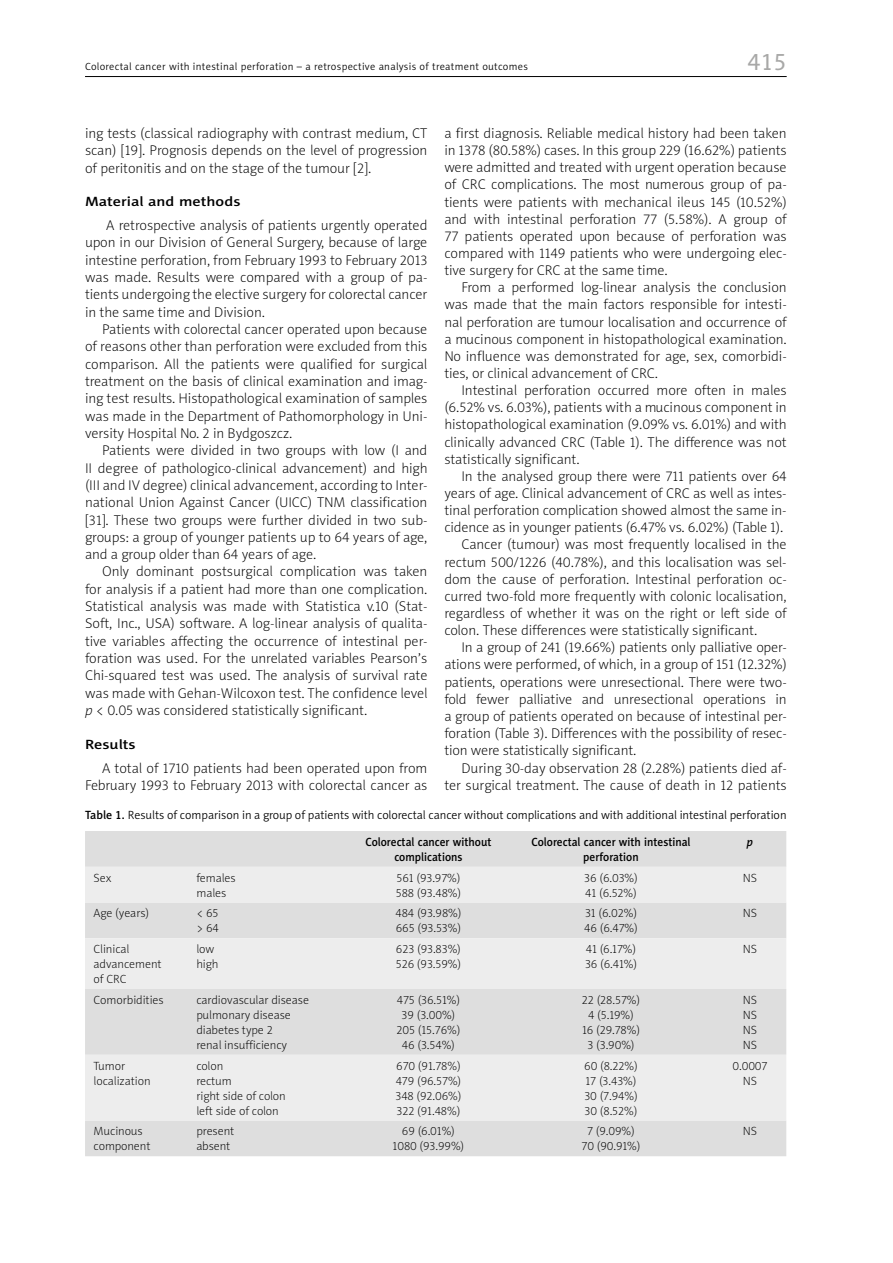
<style>
.page{position:relative;width:893px;height:1263px;background:#fff}
.page>*{position:absolute;margin:0;border:0;box-sizing:border-box;transform-origin:0 0}
.t1{font:24px "Naomi Sans EFN";color:#a8a8a7}
.t2{font:14.25px/17.2px "Naomi Sans EFN Thin";color:#000;text-align:justify}
.t3{font:13.5px "Naomi Sans EFN Medium";color:#000;scale:1.2 1}
.t4{font:12px/15px "Naomi Sans EFN Thin";color:#000}
.t5{font:12px "Naomi Sans EFN Light";color:#000}
.t6{font:12px/15px "Naomi Sans EFN Medium";color:#000;text-align:center;scale:.95 1}
.t7{font:italic 12px "Naomi Sans EFN Medium";color:#000;scale:.95 1}
.t8{font:10.5px "Naomi Sans EFN Light";letter-spacing:.03em;color:#000}
.s1{font-style:italic}
.s2{font-family:"Naomi Sans EFN Medium"}
</style>
<div class="page">
<hr style="left:85px;top:76px;width:702px;height:1px;background:#000">
<div style="left:85px;top:831px;width:701px;height:325px;background:#dedede"></div>
<svg style="left:85px;top:867px;width:701px;height:253px;background:#e7e7e7"></svg>
<p class="t8" style="left:85px;top:61px;width:444px">Colorectal cancer with intestinal perforation – a retrospective analysis of treatment outcomes</p>
<h1 class="t1" style="left:747px;top:47px;width:41px">415</h1>
<p class="t2" style="left:85px;top:125px;width:344px">ing tests (classical radiography with contrast medium, CT scan) [19]. Prognosis depends on the level of progression of peritonitis and on the stage of the tumour [2].</p>
<p class="t3" style="left:85px;top:194px;width:131px">Material and methods</p>
<p class="t2" style="left:85px;top:217px;width:344px;text-indent:21px">A retrospective analysis of patients urgently operated upon in our Division of General Surgery, because of large intestine perforation, from February 1993 to February 2013 was made. Results were compared with a group of pa&shy;tients undergoing the elective surgery for colorectal cancer in the same time and Division.</p>
<p class="t2" style="left:85px;top:321px;width:344px;text-indent:17px">Patients with colorectal cancer operated upon because of reasons other than perforation were excluded from this comparison. All the patients were qualified for surgical treatment on the basis of clinical examination and imag&shy;ing test results. Histopathological examination of samples was made in the Department of Pathomorphology in Uni&shy;versity Hospital No. 2 in Bydgoszcz.</p>
<p class="t2" style="left:85px;top:442px;width:344px;text-indent:17px">Patients were divided in two groups with low (I and II degree of pathologico-clinical advancement) and high (III and IV degree) clinical advancement, according to Inter&shy;national Union Against Cancer (UICC) TNM classification [31]. These two groups were further divided in two sub&shy;groups: a group of younger patients up to 64 years of age, and a group older than 64 years of age.</p>
<p class="t2" style="left:85px;top:563px;width:344px;text-indent:17px">Only dominant postsurgical complication was taken for analysis if a patient had more than one complication.<br>Statistical analysis was made with Statistica v.10 (Stat-Soft, Inc., USA) software. A log-linear analysis of qualita&shy;tive variables affecting the occurrence of intestinal per&shy;foration was used. For the unrelated variables Pearson’s Chi-squared test was used. The analysis of survival rate was made with Gehan-Wilcoxon test. The confidence level <span class="s1">p</span> &lt; 0.05 was considered statistically significant.</p>
<p class="t3" style="left:85px;top:736px;width:44px">Results</p>
<p class="t2" style="left:85px;top:759px;width:344px;text-align:right">A total of 1710 patients had been operated upon from<br>February 1993 to February 2013 with colorectal cancer as</p>
<p class="t2" style="left:444px;top:125px;width:344px">a first diagnosis. Reliable medical history had been taken in 1378 (80.58%) cases. In this group 229 (16.62%) patients were admitted and treated with urgent operation because of CRC complications. The most numerous group of pa&shy;tients were patients with mechanical ileus 145 (10.52%) and with intestinal perforation 77 (5.58%). A group of 77 patients operated upon because of perforation was compared with 1149 patients who were undergoing elec&shy;tive surgery for CRC at the same time.</p>
<p class="t2" style="left:444px;top:279px;width:344px;text-indent:17px">From a performed log-linear analysis the conclusion was made that the main factors responsible for intesti&shy;nal perforation are tumour localisation and occurrence of a mucinous component in histopathological examination.<br>No influence was demonstrated for age, sex, comorbidi&shy;ties, or clinical advancement of CRC.</p>
<p class="t2" style="left:444px;top:382px;width:344px;text-indent:17px">Intestinal perforation occurred more often in males (6.52% vs. 6.03%), patients with a mucinous component in histopathological examination (9.09% vs. 6.01%) and with clinically advanced CRC (Table 1). The difference was not statistically significant.</p>
<p class="t2" style="left:461px;top:467px;width:327px">In the analysed group there were 711 patients over 64</p>
<p class="t2" style="left:444px;top:485px;width:344px">years of age. Clinical advancement of CRC as well as intes-</p>
<p class="t2" style="left:444px;top:502px;width:344px">tinal perforation complication showed almost the same in-</p>
<p class="t2" style="left:444px;top:519px;width:340px">cidence as in younger patients (6.47% vs. 6.02%) (Table 1).</p>
<p class="t2" style="left:461px;top:536px;width:327px">Cancer (tumour) was most frequently localised in the</p>
<p class="t2" style="left:444px;top:553px;width:344px">rectum 500/1226 (40.78%), and this localisation was sel-</p>
<p class="t2" style="left:444px;top:570px;width:344px">dom the cause of perforation. Intestinal perforation oc-</p>
<p class="t2" style="left:444px;top:587px;width:344px">curred two-fold more frequently with colonic localisation,</p>
<p class="t2" style="left:444px;top:605px;width:344px">regardless of whether it was on the right or left side of</p>
<p class="t2" style="left:444px;top:622px;width:314px">colon. These differences were statistically significant.</p>
<p class="t2" style="left:461px;top:639px;width:327px">In a group of 241 (19.66%) patients only palliative oper-</p>
<p class="t2" style="left:444px;top:656px;width:344px">ations were performed, of which, in a group of 151 (12.32%)</p>
<p class="t2" style="left:444px;top:673px;width:344px">patients, operations were unresectional. There were two-</p>
<p class="t2" style="left:444px;top:690px;width:344px">fold fewer palliative and unresectional operations in</p>
<p class="t2" style="left:444px;top:707px;width:344px">a group of patients operated on because of intestinal per-</p>
<p class="t2" style="left:444px;top:725px;width:344px">foration (Table 3). Differences with the possibility of resec-</p>
<p class="t2" style="left:444px;top:742px;width:193px">tion were statistically significant.</p>
<p class="t2" style="left:461px;top:759px;width:327px">During 30-day observation 28 (2.28%) patients died af-</p>
<p class="t2" style="left:444px;top:777px;width:344px">ter surgical treatment. The cause of death in 12 patients</p>
<p class="t5" style="left:85px;top:808px;width:703px"><span class="s2">Table 1.</span> Results of comparison in a group of patients with colorectal cancer without complications and with additional intestinal perforation</p>
<p class="t6" style="left:365px;top:834px;width:134px">Colorectal cancer without complications</p>
<p class="t6" style="left:531px;top:834px;width:169px">Colorectal cancer with intestinal perforation</p>
<p class="t7" style="left:747px;top:835px;width:8px">p</p>
<p class="t4" style="left:94px;top:870px;width:19px">Sex</p>
<p class="t4" style="left:196px;top:870px;width:41px">females males</p>
<p class="t4" style="left:396px;top:870px;width:67px">561 (93.97%)<br>588 (93.48%)</p>
<p class="t4" style="left:584px;top:870px;width:55px">36 (6.03%)<br>41 (6.52%)</p>
<p class="t4" style="left:743px;top:870px;width:16px">NS</p>
<p class="t4" style="left:94px;top:906px;width:57px">Age (years)</p>
<p class="t4" style="left:196px;top:906px;width:24px">&lt; 65 &gt; 64</p>
<p class="t4" style="left:395px;top:906px;width:67px">484 (93.98%)<br>665 (93.53%)</p>
<p class="t4" style="left:584px;top:906px;width:55px">31 (6.02%)<br>46 (6.47%)</p>
<p class="t4" style="left:743px;top:906px;width:16px">NS</p>
<p class="t4" style="left:94px;top:941px;width:70px">Clinical advancement of CRC</p>
<p class="t4" style="left:196px;top:941px;width:23px">low high</p>
<p class="t4" style="left:396px;top:941px;width:67px">623 (93.83%)<br>526 (93.59%)</p>
<p class="t4" style="left:585px;top:941px;width:53px">41 (6.17%)<br>36 (6.41%)</p>
<p class="t4" style="left:743px;top:941px;width:16px">NS</p>
<p class="t4" style="left:94px;top:992px;width:72px">Comorbidities</p>
<p class="t4" style="left:196px;top:992px;width:114px">cardiovascular disease pulmonary disease diabetes type 2<br>renal insufficiency</p>
<p class="t4" style="left:397px;top:992px;width:65px;text-align:center">475 (36.51%)<br>39 (3.00%)<br>205 (15.76%)<br>46 (3.54%)</p>
<p class="t4" style="left:582px;top:992px;width:60px;text-align:center">22 (28.57%)<br>4 (5.19%)<br>16 (29.78%)<br>3 (3.90%)</p>
<p class="t4" style="left:743px;top:992px;width:16px;text-align:justify">NS NS NS NS</p>
<p class="t4" style="left:94px;top:1058px;width:59px">Tumor localization</p>
<p class="t4" style="left:196px;top:1058px;width:91px">colon<br>rectum<br>right side of colon left side of colon</p>
<p class="t4" style="left:395px;top:1058px;width:67px;text-align:justify">670 (91.78%)<br>479 (96.57%)<br>348 (92.06%)<br>322 (91.48%)</p>
<p class="t4" style="left:584px;top:1058px;width:55px;text-align:justify">60 (8.22%)<br>17 (3.43%)<br>30 (7.94%)<br>30 (8.52%)</p>
<p class="t4" style="left:733px;top:1058px;width:36px;text-align:center">0.0007<br>NS</p>
<p class="t4" style="left:94px;top:1124px;width:58px">Mucinous component</p>
<p class="t4" style="left:196px;top:1124px;width:39px">present absent</p>
<p class="t4" style="left:393px;top:1124px;width:73px;text-align:center">69 (6.01%)<br>1080 (93.99%)</p>
<p class="t4" style="left:581px;top:1124px;width:60px;text-align:center">7 (9.09%)<br>70 (90.91%)</p>
<p class="t4" style="left:743px;top:1124px;width:16px">NS</p>
</div>
